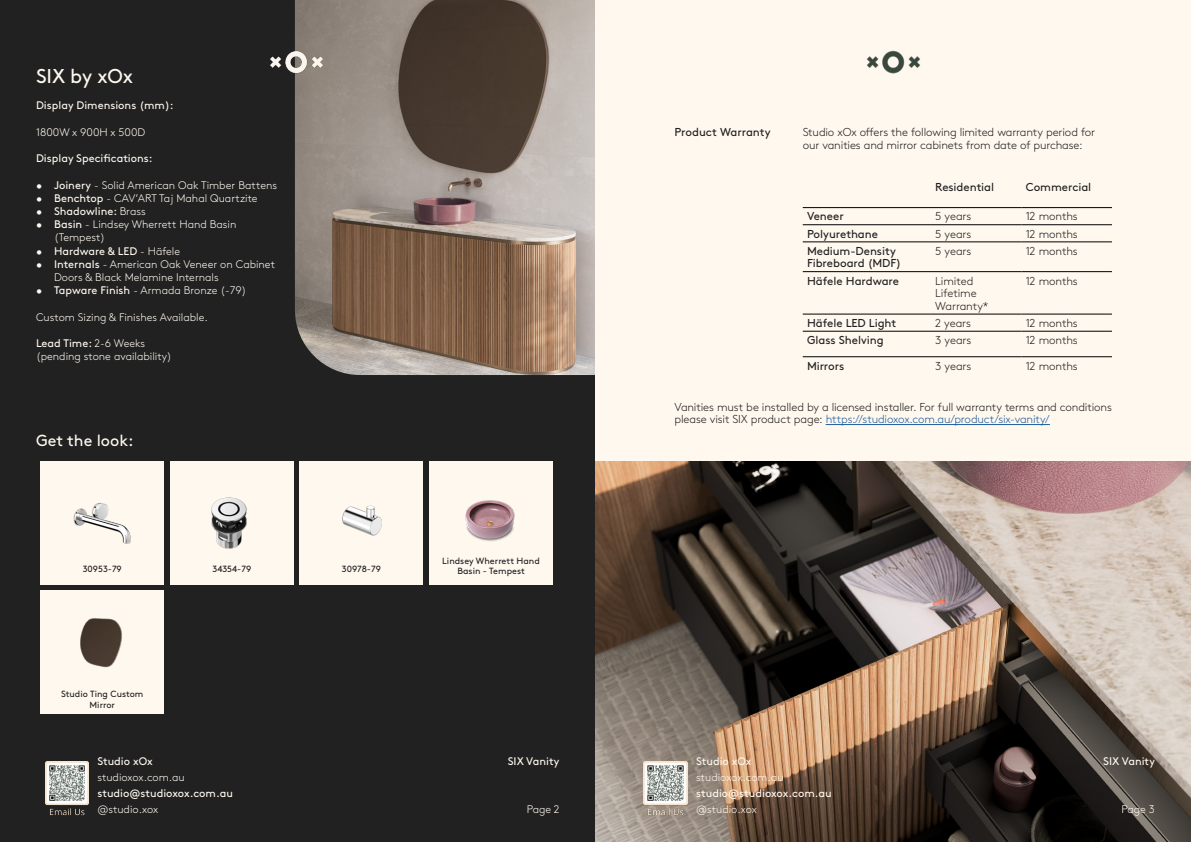
<style>
.page{position:relative;width:1191px;height:842px;background:#fff}
.page>*{position:absolute;margin:0;border:0;box-sizing:border-box;transform-origin:0 0}
.t1{font:20px "Brown";color:#fff8ef}
.t2{font:16px "Brown";color:#fff8ef}
.t3{font:300 11.5px/12.6px "Brown";letter-spacing:-.01em;color:#212121}
.t4{font:11.5px/12.7px "Brown";letter-spacing:-.005em;color:#212121}
.t5{font:300 11px/13.2px "Brown";color:#fff8ef}
.t6{font:11px "Brown";color:#fff8ef}
.t7{font:9px/10.8px "Brown";color:#212121;text-align:center}
.s1{font-weight:400}
.s2{font-weight:300}
.s3{color:#215e9e}
</style>
<div class="page">
<div style="left:0;top:0;width:614px;height:842px;background:#212121"></div>
<img style="left:295px;top:0;width:300px;height:375px">
<img style="left:270px;top:43px;width:63px;height:38px">
<div style="left:40px;top:461px;width:124px;height:124px;background:#fff8ef"></div>
<img style="left:73px;top:502px;width:58px;height:42px">
<div style="left:170px;top:461px;width:124px;height:124px;background:#fff8ef"></div>
<div style="left:299px;top:461px;width:124px;height:124px;background:#fff8ef"></div>
<img style="left:211px;top:497px;width:36px;height:52px">
<div style="left:429px;top:461px;width:124px;height:124px;background:#fff8ef"></div>
<img style="left:465px;top:500px;width:50px;height:41px">
<img style="left:45px;top:761px;width:43px;height:55px">
<div style="left:595px;top:0;width:596px;height:842px;background:#fff8ef"></div>
<img style="left:595px;top:461px;width:596px;height:381px">
<img style="left:644px;top:761px;width:43px;height:55px">
<img style="left:867px;top:50px;width:53px;height:24px">
<hr style="left:802px;top:207px;width:129px;height:1px;background:#000">
<hr style="left:931px;top:207px;width:90px;height:1px;background:#000">
<hr style="left:1021px;top:207px;width:91px;height:1px;background:#000">
<hr style="left:802px;top:225px;width:129px;height:1px;background:#000">
<hr style="left:931px;top:225px;width:90px;height:1px;background:#000">
<hr style="left:1021px;top:225px;width:91px;height:1px;background:#000">
<hr style="left:802px;top:242px;width:129px;height:1px;background:#000">
<hr style="left:931px;top:242px;width:90px;height:1px;background:#000">
<hr style="left:1021px;top:242px;width:91px;height:1px;background:#000">
<hr style="left:802px;top:271px;width:129px;height:1px;background:#000">
<hr style="left:931px;top:271px;width:90px;height:1px;background:#000">
<hr style="left:1021px;top:271px;width:91px;height:1px;background:#000">
<hr style="left:802px;top:314px;width:129px;height:1px;background:#000">
<hr style="left:931px;top:314px;width:90px;height:1px;background:#000">
<hr style="left:1021px;top:314px;width:91px;height:1px;background:#000">
<hr style="left:802px;top:331px;width:129px;height:1px;background:#000">
<hr style="left:931px;top:331px;width:90px;height:1px;background:#000">
<hr style="left:1021px;top:331px;width:91px;height:1px;background:#000">
<hr style="left:802px;top:357px;width:129px;height:1px;background:#000">
<hr style="left:931px;top:357px;width:90px;height:1px;background:#000">
<hr style="left:1021px;top:357px;width:91px;height:1px;background:#000">
<hr style="left:825px;top:424px;width:224px;height:1px;background:#215e9e">
<div style="left:40px;top:590px;width:124px;height:124px;background:#fff8ef"></div>
<img style="left:80px;top:618px;width:42px;height:50px">
<img style="left:342px;top:505px;width:40px;height:31px">
<h1 class="t1" style="left:36px;top:61px;width:99px">SIX by xOx</h1>
<p class="t6" style="left:36px;top:97px;width:139px">Display Dimensions (mm):</p>
<p class="t5" style="left:36px;top:125px;width:111px">1800W x 900H x 500D</p>
<p class="t6" style="left:36px;top:150px;width:118px">Display Specifications:</p>
<p class="t5" style="left:36px;top:177px;width:243px"><span class="s1">• Joinery</span> - Solid American Oak Timber Battens</p>
<p class="t5" style="left:36px;top:191px;width:223px"><span class="s1">• Benchtop</span> - CAV’ART Taj Mahal Quartzite</p>
<p class="t6" style="left:36px;top:203px;width:111px">• Shadowline: <span class="s2">Brass</span></p>
<p class="t5" style="left:54px;top:217px;width:184px;text-indent:-18px"><span class="s1">• Basin</span> - Lindsey Wherrett Hand Basin (Tempest)</p>
<p class="t6" style="left:36px;top:242px;width:146px">• Hardware &amp; LED <span class="s2">- Häfele</span></p>
<p class="t5" style="left:54px;top:257px;width:223px;text-indent:-18px"><span class="s1">• Internals</span> - American Oak Veneer on Cabinet<br>Doors &amp; Black Melamine Internals</p>
<p class="t5" style="left:36px;top:283px;width:212px"><span class="s1">• Tapware Finish</span> - Armada Bronze (-79)</p>
<p class="t5" style="left:36px;top:309px;width:173px">Custom Sizing &amp; Finishes Available.</p>
<p class="t5" style="left:36px;top:336px;width:137px"><span class="s1">Lead Time:</span> 2-6 Weeks (pending stone availability)</p>
<h2 class="t2" style="left:36px;top:428px;width:99px">Get the look:</h2>
<p class="t7" style="left:83px;top:562px;width:41px">30953-79</p>
<p class="t7" style="left:212px;top:562px;width:40px">34354-79</p>
<p class="t7" style="left:342px;top:562px;width:41px">30978-79</p>
<p class="t7" style="left:442px;top:554px;width:99px">Lindsey Wherrett Hand<br>Basin - Tempest</p>
<p class="t7" style="left:61px;top:688px;width:84px">Studio Ting Custom<br>Mirror</p>
<p class="t6" style="left:97px;top:753px;width:57px">Studio xOx</p>
<p class="t5" style="left:97px;top:770px;width:89px">studioxox.com.au</p>
<p class="t6" style="left:97px;top:785px;width:137px">studio@studioxox.com.au</p>
<p class="t5" style="left:97px;top:802px;width:62px">@studio.xox</p>
<p class="t6" style="left:508px;top:753px;width:53px">SIX Vanity</p>
<p class="t5" style="left:527px;top:802px;width:34px">Page 2</p>
<p class="t4" style="left:674px;top:125px;width:98px">Product Warranty</p>
<p class="t3" style="left:802px;top:125px;width:294px">Studio xOx offers the following limited warranty period for our vanities and mirror cabinets from date of purchase:</p>
<p class="t4" style="left:935px;top:179px;width:60px">Residential</p>
<p class="t4" style="left:1025px;top:179px;width:67px">Commercial</p>
<p class="t4" style="left:807px;top:209px;width:38px">Veneer</p>
<p class="t3" style="left:935px;top:209px;width:38px">5 years</p>
<p class="t3" style="left:1025px;top:209px;width:54px">12 months</p>
<p class="t4" style="left:807px;top:226px;width:73px">Polyurethane</p>
<p class="t3" style="left:935px;top:226px;width:38px">5 years</p>
<p class="t3" style="left:1025px;top:226px;width:54px">12 months</p>
<p class="t4" style="left:807px;top:243px;width:96px">Medium-Density<br>Fibreboard (MDF)</p>
<p class="t3" style="left:935px;top:244px;width:38px">5 years</p>
<p class="t3" style="left:1025px;top:244px;width:54px">12 months</p>
<p class="t4" style="left:807px;top:273px;width:94px">Häfele Hardware</p>
<p class="t3" style="left:935px;top:273px;width:55px">Limited<br>Lifetime<br>Warranty*</p>
<p class="t3" style="left:1025px;top:273px;width:54px">12 months</p>
<p class="t4" style="left:807px;top:316px;width:91px">Häfele LED Light</p>
<p class="t3" style="left:935px;top:316px;width:37px">2 years</p>
<p class="t3" style="left:1025px;top:316px;width:54px">12 months</p>
<p class="t4" style="left:807px;top:333px;width:78px">Glass Shelving</p>
<p class="t3" style="left:935px;top:333px;width:38px">3 years</p>
<p class="t3" style="left:1025px;top:333px;width:54px">12 months</p>
<p class="t4" style="left:807px;top:358px;width:39px">Mirrors</p>
<p class="t3" style="left:935px;top:358px;width:38px">3 years</p>
<p class="t3" style="left:1025px;top:358px;width:54px">12 months</p>
<p class="t3" style="left:674px;top:400px;width:439px">Vanities must be installed by a licensed installer. For full warranty terms and conditions please visit SIX product page: <span class="s3">https://studioxox.com.au/product/six-vanity/</span></p>
<p class="t6" style="left:696px;top:753px;width:57px">Studio xOx</p>
<p class="t5" style="left:696px;top:770px;width:89px">studioxox.com.au</p>
<p class="t6" style="left:696px;top:785px;width:137px">studio@studioxox.com.au</p>
<p class="t5" style="left:696px;top:802px;width:62px">@studio.xox</p>
<p class="t6" style="left:1103px;top:753px;width:53px">SIX Vanity</p>
<p class="t5" style="left:1121px;top:802px;width:35px">Page 3</p>
</div>
